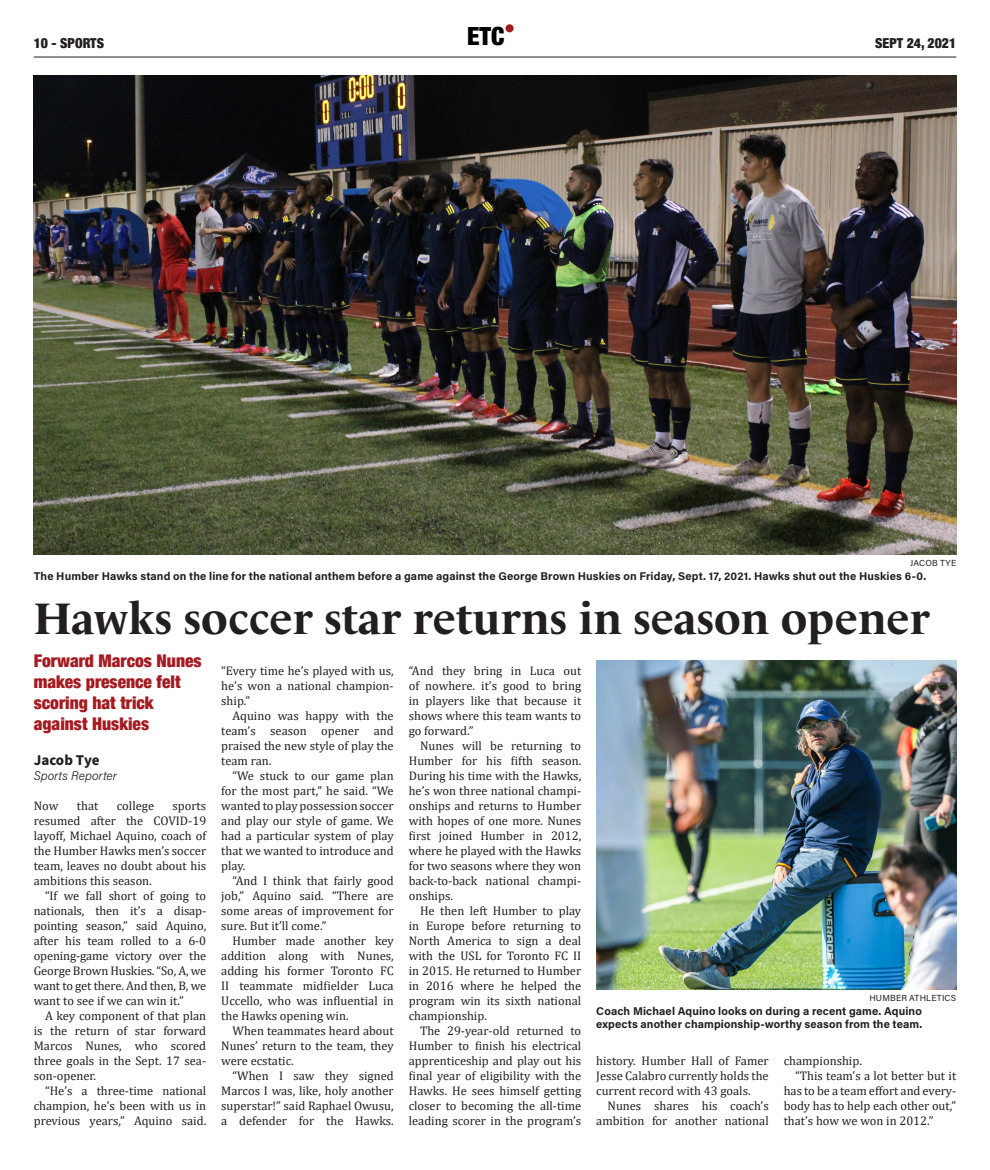
<style>
.page{position:relative;width:990px;height:1170px;background:#fff}
.page>*{position:absolute;margin:0;border:0;box-sizing:border-box;transform-origin:0 0}
.Headline_36_Bold{font:700 45px "Le Monde Livre Std";color:#231f20}
.deck{font:900 condensed 25px "Helvetica Neue";color:#000}
.deck-2{font:900 condensed 17.5px/21px "Helvetica Neue";color:#a61a21}
.Byline{font:700 15px "Source Sans Pro";letter-spacing:-.005em;color:#231f20}
.Folio_Right{font:900 condensed 13.75px "Helvetica Neue";color:#231f20}
.Folio_Left{font:900 condensed 13.75px "Helvetica Neue";color:#231f20}
.Body{font:12.5px/15px "Cambria";color:#231f20;text-align:justify}
.Body_No_Indent{font:12.5px/15px "Cambria";color:#231f20;text-align:justify}
.Byline_title{font:italic 300 12.5px "Acumin Pro";letter-spacing:.005em;color:#231f20}
.cutline{font:700 11.25px/13.5px "Acumin Pro";letter-spacing:.01em;color:#231f20}
.image_credit{font:8.75px "Acumin Pro";letter-spacing:.02em;color:#231f20}
</style>
<div class="page">
<hr style="left:34px;top:57px;width:922px;height:1px;background:#231f20">
<div style="left:506px;top:24px;width:8px;height:8px;background:#a61a21;border-radius:50%"></div>
<img style="left:34px;top:75px;width:922px;height:480px">
<img style="left:596px;top:660px;width:360px;height:330px">
<p class="Folio_Left" style="left:34px;top:34px;width:72px">10 - SPORTS</p>
<p class="deck" style="left:467px;top:20px;width:39px">ETC</p>
<p class="Folio_Right" style="left:875px;top:34px;width:83px">SEPT 24, 2021</p>
<p class="image_credit" style="left:910px;top:557px;width:47px">JACOB TYE</p>
<p class="cutline" style="left:34px;top:569px;width:894px">The Humber Hawks stand on the line for the national anthem before a game against the George Brown Huskies on Friday, Sept. 17, 2021. Hawks shut out the Huskies 6-0.</p>
<p class="Headline_36_Bold" style="left:34px;top:592px;width:898px">Hawks soccer star returns in season opener</p>
<p class="deck-2" style="left:34px;top:650px;width:169px">Forward Marcos Nunes makes presence felt scoring hat trick against Huskies</p>
<p class="Byline" style="left:34px;top:750px;width:67px">Jacob Tye</p>
<p class="Byline_title" style="left:34px;top:767px;width:85px">Sports Reporter</p>
<p class="Body_No_Indent" style="left:34px;top:798px;width:26px">Now</p>
<p class="Body_No_Indent" style="left:77px;top:798px;width:23px">that</p>
<p class="Body_No_Indent" style="left:117px;top:798px;width:39px">college</p>
<p class="Body_No_Indent" style="left:34px;top:798px;width:174px;text-indent:139px">sports resumed after the COVID-19 layoff, Michael Aquino, coach of the Humber Hawks men’s soccer team, leaves no doubt about his ambitions this season.</p>
<p class="Body" style="left:34px;top:888px;width:174px;text-indent:11px">“If we fall short of going to nationals, then it’s a disap&shy;pointing season,” said Aquino, after his team rolled to a 6-0 opening-game victory over the George Brown Huskies. “So, A, we want to get there. And then, B, we want to see if we can win it.”</p>
<p class="Body" style="left:34px;top:1008px;width:174px;text-indent:11px">A key component of that plan is the return of star forward Marcos Nunes, who scored three goals in the Sept. 17 sea&shy;son-opener.</p>
<p class="Body" style="left:34px;top:1083px;width:174px;text-indent:11px">“He’s a three-time national champion, he’s been with us in previous years,” Aquino said.</p>
<p class="Body" style="left:221px;top:663px;width:174px">“Every time he’s played with us, he’s won a national champion&shy;ship.”</p>
<p class="Body" style="left:221px;top:708px;width:174px;text-indent:11px">Aquino was happy with the team’s season opener and praised the new style of play the team ran.</p>
<p class="Body" style="left:221px;top:768px;width:174px;text-indent:11px">“We stuck to our game plan for the most part,” he said. “We wanted to play possession soccer and play our style of game. We had a particular system of play that we wanted to introduce and play.</p>
<p class="Body" style="left:221px;top:873px;width:174px;text-indent:11px">“And I think that fairly good job,” Aquino said. “There are some areas of improvement for sure. But it’ll come.”</p>
<p class="Body" style="left:221px;top:933px;width:174px;text-indent:11px">Humber made another key addition along with Nunes, adding his former Toronto FC II teammate midfielder Luca Uccello, who was influential in the Hawks opening win.</p>
<p class="Body" style="left:221px;top:1023px;width:174px;text-indent:11px">When teammates heard about Nunes’ return to the team, they were ecstatic.</p>
<p class="Body" style="left:221px;top:1068px;width:174px;text-indent:11px">“When I saw they signed Marcos I was, like, holy another superstar!” said Raphael Owusu, a defender for the Hawks.</p>
<p class="Body" style="left:409px;top:663px;width:174px">“And they bring in Luca out of nowhere. it’s good to bring in players like that because it shows where this team wants to go forward.”</p>
<p class="Body" style="left:409px;top:738px;width:174px;text-indent:11px">Nunes will be returning to Humber for his fifth season.<br>During his time with the Hawks, he’s won three national champi&shy;onships and returns to Humber with hopes of one more. Nunes first joined Humber in 2012, where he played with the Hawks for two seasons where they won back-to-back national champi&shy;onships.</p>
<p class="Body" style="left:409px;top:903px;width:174px;text-indent:11px">He then left Humber to play in Europe before returning to North America to sign a deal with the USL for Toronto FC II in 2015. He returned to Humber in 2016 where he helped the program win its sixth national championship.</p>
<p class="Body" style="left:409px;top:1023px;width:174px;text-indent:11px">The 29-year-old returned to Humber to finish his electrical apprenticeship and play out his final year of eligibility with the Hawks. He sees himself getting closer to becoming the all-time leading scorer in the program’s</p>
<p class="image_credit" style="left:869px;top:992px;width:88px">HUMBER ATHLETICS</p>
<p class="cutline" style="left:596px;top:1004px;width:328px">Coach Michael Aquino looks on during a recent game. Aquino expects another championship-worthy season from the team.</p>
<p class="Body" style="left:596px;top:1053px;width:174px">history. Humber Hall of Famer Jesse Calabro currently holds the current record with 43 goals.</p>
<p class="Body" style="left:596px;top:1098px;width:174px;text-align:right">Nunes shares his coach’s ambition for another national</p>
<p class="Body" style="left:784px;top:1053px;width:80px">championship.</p>
<p class="Body" style="left:784px;top:1068px;width:174px;text-indent:11px">“This team’s a lot better but it has to be a team effort and every&shy;body has to help each other out,” that’s how we won in 2012.”</p>
</div>
